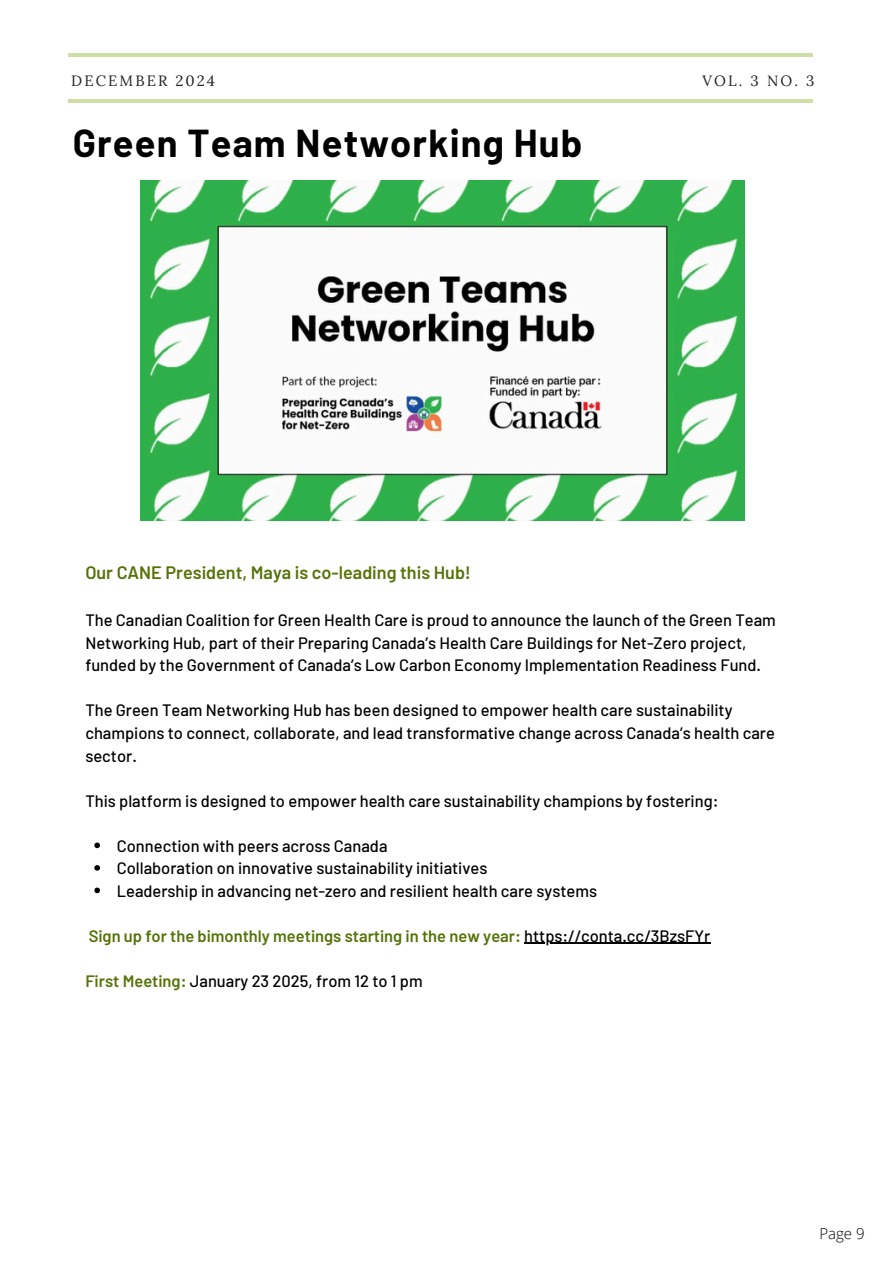
<style>
.page{position:relative;width:894px;height:1264px;background:#fff}
.page>*{position:absolute;margin:0;border:0;box-sizing:border-box;transform-origin:0 0}
.t1{font:700 37.95px "Barlow";letter-spacing:.03em;color:#000}
.t2{font:600 18px "Barlow";color:#557308}
.t3{font:500 16.5px/22.5px "Barlow";color:#000}
.t4{font:600 16.5px "Barlow";color:#557308}
.t5{font:300 15px "Open Sans";color:#000}
.t6{font:14.85px "Lora";letter-spacing:.14em;color:#222}
.s1{font-weight:500;color:#000}
.s2{font-weight:600;color:#557308}
</style>
<div class="page">
<hr style="left:68px;top:99px;width:744px;height:3px;background:#9ebf4b">
<hr style="left:69px;top:53px;width:743px;height:4px;background:#cedfa5">
<img style="left:141px;top:180px;width:603px;height:340px">
<svg style="left:94px;top:842px;width:6px;height:6px"></svg>
<svg style="left:94px;top:865px;width:6px;height:5px"></svg>
<svg style="left:94px;top:887px;width:6px;height:6px"></svg>
<hr style="left:524px;top:942px;width:186px;height:1px;background:#000">
<h4 class="t6" style="left:71px;top:71px;width:145px">DECEMBER 2024</h4>
<h4 class="t6" style="left:702px;top:71px;width:113px">VOL. 3 NO. 3</h4>
<h1 class="t1" style="left:73px;top:119px;width:510px">Green Team Networking Hub</h1>
<h2 class="t2" style="left:85px;top:561px;width:387px">Our CANE President, Maya is co-leading this Hub!</h2>
<h2 class="t3" style="left:85px;top:608px;width:692px">The Canadian Coalition for Green Health Care is proud to announce the launch of the Green Team<br>Networking Hub, part of their Preparing Canada’s Health Care Buildings for Net-Zero project, funded by the Government of Canada’s Low Carbon Economy Implementation Readiness Fund.</h2>
<h2 class="t3" style="left:85px;top:698px;width:691px">The Green Team Networking Hub has been designed to empower health care sustainability champions to connect, collaborate, and lead transformative change across Canada’s health care sector.</h2>
<h2 class="t3" style="left:85px;top:788px;width:634px">This platform is designed to empower health care sustainability champions by fostering:</h2>
<p class="t3" style="left:117px;top:833px;width:272px">Connection with peers across Canada</p>
<p class="t3" style="left:117px;top:856px;width:372px">Collaboration on innovative sustainability initiatives</p>
<p class="t3" style="left:117px;top:878px;width:481px">Leadership in advancing net-zero and resilient health care systems</p>
<h2 class="t4" style="left:89px;top:925px;width:623px">Sign up for the bimonthly meetings starting in the new year: <span class="s1">https://conta.cc/3BzsFYr</span></h2>
<h2 class="t3" style="left:85px;top:968px;width:339px"><span class="s2">First Meeting:</span> January 23 2025, from 12 to 1 pm</h2>
<p class="t5" style="left:819px;top:1222px;width:47px">Page 9</p>
</div>
